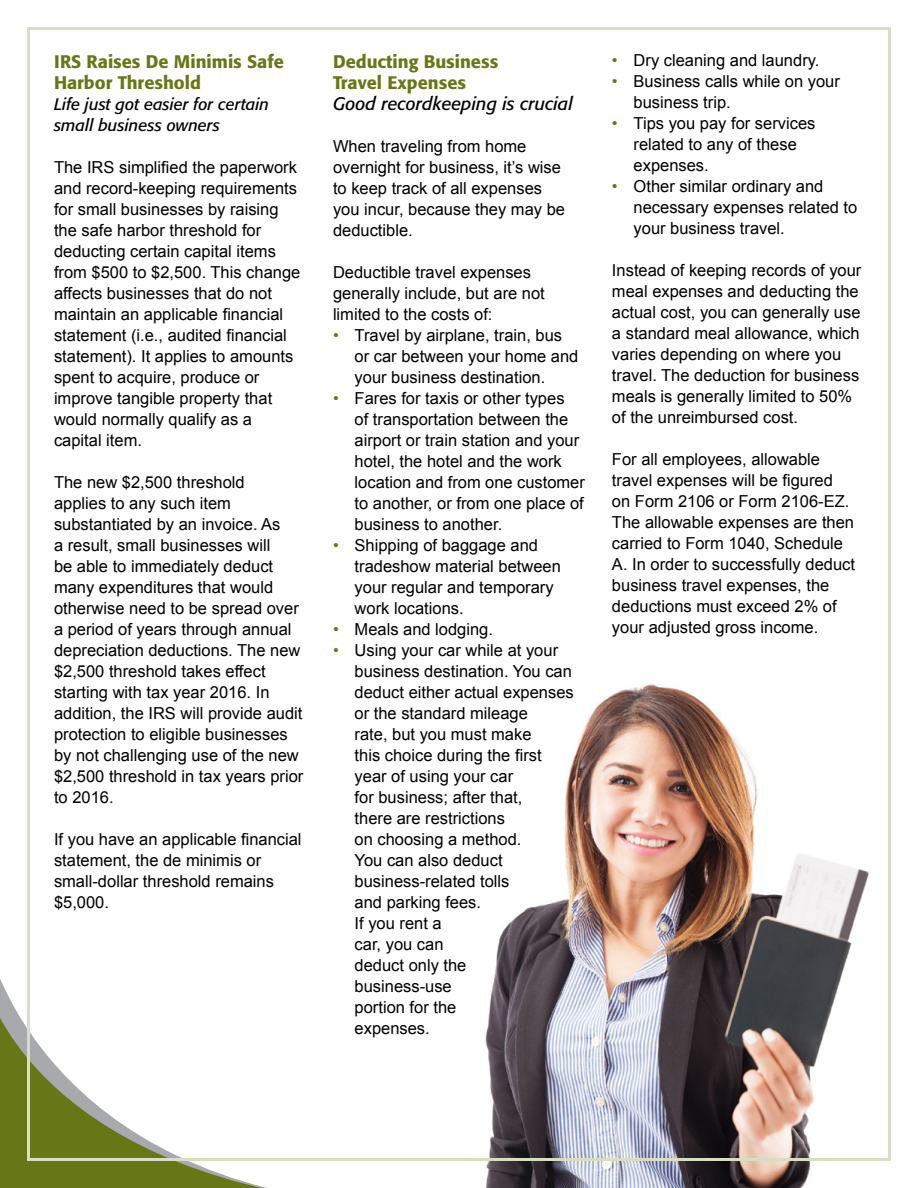
<style>
.page{position:relative;width:918px;height:1188px;background:#fff}
.page>*{position:absolute;margin:0;border:0;box-sizing:border-box;transform-origin:0 0}
.t1{font:500 18px/21px "Formata";color:#677718}
.t2{font:italic 18px "Formata";color:#000}
.t3{font:16.5px/21px "Arial";color:#000}
.t4{font:italic 16.5px/21px "Formata";color:#000}
.s1{color:#677718}
</style>
<div class="page">
<svg style="left:0;top:986px;width:267px;height:202px"></svg>
<img style="left:485px;top:684px;width:384px;height:504px">
<p class="t1" style="left:54px;top:51px;width:231px">IRS Raises De Minimis Safe<br>Harbor Threshold</p>
<p class="t4" style="left:54px;top:94px;width:217px">Life just got easier for certain small business owners</p>
<p class="t3" style="left:54px;top:157px;width:248px">The IRS simplified the paperwork and record-keeping requirements for small businesses by raising the safe harbor threshold for deducting certain capital items from $500 to $2,500. This change affects businesses that do not maintain an applicable financial statement (i.e., audited financial statement). It applies to amounts spent to acquire, produce or improve tangible property that would normally qualify as a capital item.</p>
<p class="t3" style="left:54px;top:472px;width:251px">The new $2,500 threshold<br>applies to any such item substantiated by an invoice. As<br>a result, small businesses will<br>be able to immediately deduct many expenditures that would otherwise need to be spread over a period of years through annual depreciation deductions. The new $2,500 threshold takes effect starting with tax year 2016. In addition, the IRS will provide audit protection to eligible businesses by not challenging use of the new $2,500 threshold in tax years prior to 2016.</p>
<p class="t3" style="left:54px;top:829px;width:249px">If you have an applicable financial statement, the de minimis or small-dollar threshold remains $5,000.</p>
<p class="t1" style="left:333px;top:51px;width:167px">Deducting Business<br>Travel Expenses</p>
<p class="t2" style="left:333px;top:93px;width:241px">Good recordkeeping is crucial</p>
<p class="t3" style="left:333px;top:136px;width:234px">When traveling from home overnight for business, it’s wise to keep track of all expenses you incur, because they may be deductible.</p>
<p class="t3" style="left:333px;top:262px;width:213px">Deductible travel expenses generally include, but are not limited to the costs of:</p>
<p class="t3" style="left:355px;top:325px;width:225px;text-indent:-22px"><span class="s1">•</span> Travel by airplane, train, bus or car between your home and your business destination.</p>
<p class="t3" style="left:355px;top:388px;width:232px;text-indent:-22px"><span class="s1">•</span> Fares for taxis or other types<br>of transportation between the airport or train station and your hotel, the hotel and the work location and from one customer to another, or from one place of business to another.</p>
<p class="t3" style="left:355px;top:535px;width:208px;text-indent:-22px"><span class="s1">•</span> Shipping of baggage and tradeshow material between your regular and temporary work locations.</p>
<p class="t3" style="left:333px;top:619px;width:162px"><span class="s1">•</span> Meals and lodging.</p>
<p class="t3" style="left:355px;top:640px;width:221px;text-indent:-22px"><span class="s1">•</span> Using your car while at your business destination. You can deduct either actual expenses or the standard mileage<br>rate, but you must make<br>this choice during the first year of using your car<br>for business; after that,<br>there are restrictions<br>on choosing a method.<br>You can also deduct business-related tolls<br>and parking fees.<br>If you rent a<br>car, you can<br>deduct only the<br>business-use<br>portion for the<br>expenses.</p>
<p class="t3" style="left:612px;top:50px;width:209px"><span class="s1">•</span> Dry cleaning and laundry.</p>
<p class="t3" style="left:634px;top:71px;width:208px;text-indent:-22px"><span class="s1">•</span> Business calls while on your business trip.</p>
<p class="t3" style="left:634px;top:113px;width:183px;text-indent:-22px"><span class="s1">•</span> Tips you pay for services related to any of these expenses.</p>
<p class="t3" style="left:634px;top:176px;width:225px;text-indent:-22px"><span class="s1">•</span> Other similar ordinary and necessary expenses related to your business travel.</p>
<p class="t3" style="left:612px;top:260px;width:251px">Instead of keeping records of your meal expenses and deducting the actual cost, you can generally use a standard meal allowance, which varies depending on where you travel. The deduction for business meals is generally limited to 50% of the unreimbursed cost.</p>
<p class="t3" style="left:612px;top:449px;width:245px">For all employees, allowable travel expenses will be figured on Form 2106 or Form 2106-EZ.<br>The allowable expenses are then carried to Form 1040, Schedule<br>A. In order to successfully deduct business travel expenses, the deductions must exceed 2% of your adjusted gross income.</p>
</div>
